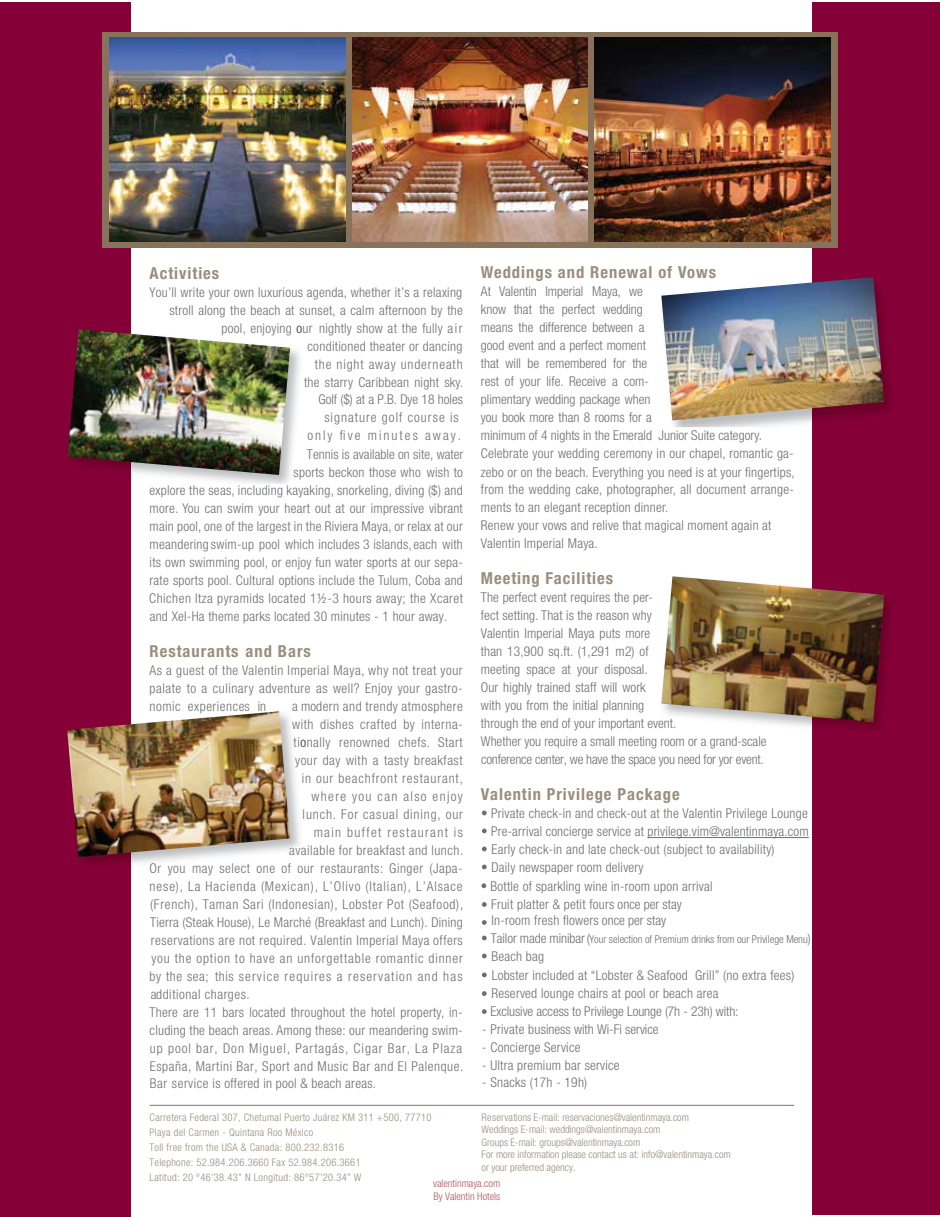
<style>
.page{position:relative;width:940px;height:1217px;background:#fff}
.page>*{position:absolute;margin:0;border:0;box-sizing:border-box;transform-origin:0 0}
.t1{font:700 condensed 16.5px "Helvetica Neue";letter-spacing:.06em;color:#9b8d7d}
.t2{font:300 condensed 13.5px/18px "Helvetica Neue LT Pro";letter-spacing:.02em;color:#6d6e71}
.t3{font:300 condensed 13.5px/18px "Helvetica Neue LT Pro";letter-spacing:.04em;color:#6d6e71;text-align:right}
.t4{font:300 condensed 13.5px/18px "Helvetica Neue LT Pro";color:#6d6e71}
.t5{font:300 condensed 13.5px/18.1px "Helvetica Neue LT Pro";letter-spacing:.045em;color:#6d6e71}
.t6{font:300 condensed 13.5px/18px "Helvetica Neue LT Pro";letter-spacing:-.005em;color:#6d6e71}
.t7{font:300 condensed 13.5px "Helvetica Neue LT Pro";letter-spacing:.065em;color:#6d6e71}
.t8{font:300 condensed 13.5px "Helvetica Neue LT Pro";letter-spacing:.075em;color:#6d6e71}
.t9{font:300 condensed 13.5px "Helvetica Neue LT Pro";letter-spacing:.15em;color:#6d6e71}
.t10{font:300 condensed 13.5px "Helvetica Neue LT Pro";color:#6d6f71}
.t11{font:300 condensed 10.8px "Helvetica Neue LT Pro";letter-spacing:-.005em;color:#6d6e71}
.t12{font:300 condensed 10.5px/15px "Helvetica Neue LT Pro";letter-spacing:.03em;color:#9b8d7d}
.t13{font:300 condensed 10.5px/12.6px "Helvetica Neue LT Pro";color:#9b8d7d}
.t14{font:300 condensed 10.5px/12.6px "Helvetica Neue LT Pro";color:#b45358}
.s1{font-size:13.5px}
</style>
<div class="page">
<div style="left:1px;top:2px;width:130px;height:1214px;background:#860038"></div>
<div style="left:813px;top:2px;width:127px;height:1212px;background:#860038"></div>
<img style="left:78px;top:730px;width:222px;height:134px">
<img style="left:67px;top:711px;width:223px;height:145px">
<img style="left:67px;top:348px;width:233px;height:136px">
<img style="left:68px;top:329px;width:222px;height:146px">
<img style="left:751px;top:574px;width:140px;height:161px">
<img style="left:661px;top:576px;width:223px;height:145px">
<img style="left:672px;top:275px;width:219px;height:161px">
<img style="left:661px;top:277px;width:223px;height:143px">
<svg style="left:482px;top:810px;width:5px;height:5px"></svg>
<svg style="left:482px;top:828px;width:5px;height:5px"></svg>
<svg style="left:482px;top:846px;width:5px;height:5px"></svg>
<svg style="left:482px;top:864px;width:5px;height:5px"></svg>
<svg style="left:482px;top:902px;width:5px;height:4px"></svg>
<svg style="left:482px;top:920px;width:5px;height:4px"></svg>
<hr style="left:647px;top:837px;width:162px;height:1px;background:#6d6e71">
<svg style="left:482px;top:935px;width:5px;height:5px"></svg>
<svg style="left:482px;top:953px;width:5px;height:5px"></svg>
<svg style="left:482px;top:991px;width:5px;height:4px"></svg>
<svg style="left:482px;top:1009px;width:5px;height:4px"></svg>
<hr style="left:150px;top:1104px;width:644px;height:1px;background:#89725a">
<svg style="left:482px;top:972px;width:5px;height:5px"></svg>
<svg style="left:481px;top:883px;width:5px;height:4px"></svg>
<div style="left:102px;top:32px;width:736px;height:216px;background:#89725a"></div>
<img style="left:110px;top:37px;width:235px;height:205px">
<img style="left:352px;top:37px;width:236px;height:205px">
<img style="left:594px;top:37px;width:236px;height:205px">
<p class="t1" style="left:150px;top:262px;width:71px">Activities</p>
<p class="t2" style="left:149px;top:282px;width:314px">You’ll write your own luxurious agenda, whether it’s a relaxing</p>
<p class="t2" style="left:169px;top:300px;width:295px">stroll along the beach at sunset, a calm afternoon by the</p>
<p class="t2" style="left:222px;top:318px;width:242px">pool, enjoying ur nightly show at the fully air</p>
<p class="t2" style="left:307px;top:336px;width:157px">conditioned theater or dancing</p>
<p class="t7" style="left:315px;top:356px;width:149px">the night away underneath</p>
<p class="t2" style="left:304px;top:372px;width:161px">the starry Caribbean night sky.</p>
<p class="t4" style="left:318px;top:390px;width:146px">Golf ($) at a P.B. Dye 18 holes</p>
<p class="t8" style="left:324px;top:409px;width:136px">signature golf course is</p>
<p class="t9" style="left:307px;top:427px;width:155px">only five minutes away.</p>
<p class="t2" style="left:307px;top:444px;width:158px">Tennis is available on site, water</p>
<p class="t2" style="left:294px;top:462px;width:171px">sports beckon those who wish to</p>
<p class="t2" style="left:150px;top:480px;width:315px">explore the seas, including kayaking, snorkeling, diving ($) and</p>
<p class="t2" style="left:150px;top:498px;width:315px">more. You can swim your heart out at our impressive vibrant</p>
<p class="t2" style="left:150px;top:516px;width:315px">main pool, one of the largest in the Riviera Maya, or relax at our</p>
<p class="t2" style="left:150px;top:534px;width:315px">meandering swim-up pool which includes 3 islands,each with</p>
<p class="t2" style="left:150px;top:552px;width:315px">its own swimming pool, or enjoy fun water sports at our sepa-</p>
<p class="t2" style="left:150px;top:570px;width:315px">rate sports pool. Cultural options include the Tulum, Coba and</p>
<p class="t10" style="left:297px;top:320px;width:7px">o</p>
<p class="t2" style="left:149px;top:588px;width:315px">Chichen Itza pyramids located 1½-3 hours away; the Xcaret and Xel-Ha theme parks located 30 minutes - 1 hour away.</p>
<p class="t1" style="left:150px;top:640px;width:163px">Restaurants and Bars</p>
<p class="t2" style="left:150px;top:660px;width:315px;text-align:justify">As a guest of the Valentin Imperial Maya, why not treat your palate to a culinary adventure as well? Enjoy your gastro&shy;nomic experiences in</p>
<p class="t3" style="left:150px;top:696px;width:315px">a modern and trendy atmosphere<br>with dishes crafted by interna-<br>ti nally renowned chefs. Start<br>your day with a tasty breakfast<br>in our beachfront restaurant,<br>where you can also enjoy<br>lunch. For casual dining, our<br>main buffet restaurant is<br>available for breakfast and lunch.<br>Or you may select one of our restaurants: Ginger (Japa-</p>
<p class="t10" style="left:300px;top:734px;width:7px">o</p>
<p class="t2" style="left:150px;top:876px;width:315px;text-align:justify">nese), La Hacienda (Mexican), L’Olivo (Italian), L’Alsace (French), Taman Sari (Indonesian), Lobster Pot (Seafood), Tierra (Steak House), Le Marché (Breakfast and Lunch). Dining</p>
<p class="t3" style="left:150px;top:930px;width:315px;text-align:left">reservations are not required. Valentin Imperial Maya offers you the option to have an unforgettable romantic dinner by the sea; this service requires a reservation and has additional charges.<br>There are 11 bars located throughout the hotel property, in&shy;cluding the beach areas. Among these: our meandering swim-</p>
<p class="t5" style="left:150px;top:1038px;width:315px">up pool bar, Don Miguel, Partagás, Cigar Bar, La Plaza<br>España, Martini Bar, Sport and Music Bar and El Palenque.</p>
<p class="t2" style="left:150px;top:1073px;width:228px">Bar service is offered in pool &amp; beach areas.</p>
<p class="t1" style="left:481px;top:262px;width:237px">Weddings and Renewal of Vows</p>
<p class="t4" style="left:481px;top:282px;width:314px">At Valentin Imperial Maya, we<br>know that the perfect wedding<br>means the difference between a<br>good event and a perfect moment<br>that will be remembered for the<br>rest of your life. Receive a com-<br>plimentary wedding package when<br>you book more than 8 rooms for a<br>minimum of 4 nights in the Emerald Junior Suite category.<br>Celebrate your wedding ceremony in our chapel, romantic ga-</p>
<p class="t2" style="left:481px;top:480px;width:314px">from the wedding cake, photographer, all document arrange&shy;ments to an elegant reception dinner.<br>Renew your vows and relive that magical moment again at</p>
<p class="t2" style="left:481px;top:462px;width:315px">zebo or on the beach. Everything you need is at your fingertips,</p>
<p class="t2" style="left:481px;top:534px;width:118px">Valentin Imperial Maya.</p>
<p class="t1" style="left:481px;top:568px;width:134px">Meeting Facilities</p>
<p class="t2" style="left:481px;top:588px;width:287px">The perfect event requires the per-<br>fect setting. That is the reason why<br>Valentin Imperial Maya puts more<br>than 13,900 sq.ft. (1,291 m2) of<br>meeting space at your disposal.<br>Our highly trained staff will work<br>with you from the initial planning<br>through the end of your important event.<br>Whether you require a small meeting room or a grand-scale conference center, we have the space you need for yor event.</p>
<p class="t1" style="left:481px;top:784px;width:200px">Valentin Privilege Package</p>
<p class="t2" style="left:491px;top:804px;width:319px">Private check-in and check-out at the Valentin Privilege Lounge Pre-arrival concierge service at privilege.vim@valentinmaya.com Early check-in and late check-out (subject to availability)<br>Daily newspaper room delivery</p>
<p class="t2" style="left:491px;top:896px;width:192px;line-height:15.6px">Fruit platter &amp; petit fours once per stay<br>In-room fresh flowers once per stay</p>
<p class="t11" style="left:491px;top:932px;width:321px"><span class="s1">Tailor made minibar(</span>Your selection of Premium drinks from our Privilege Menu<span class="s1">)</span></p>
<p class="t2" style="left:491px;top:946px;width:54px">Beach bag</p>
<p class="t6" style="left:490px;top:984px;width:249px">Reserved lounge chairs at pool or beach area<br>Exclusive access to Privilege Lounge (7h - 23h) with:</p>
<p class="t2" style="left:490px;top:876px;width:223px">Bottle of sparkling wine in-room upon arrival</p>
<p class="t2" style="left:492px;top:965px;width:304px">Lobster included at “Lobster &amp; Seafood Grill” (no extra fees)</p>
<p class="t4" style="left:482px;top:1020px;width:178px">- Private business with Wi-Fi service</p>
<p class="t2" style="left:482px;top:1038px;width:100px">- Concierge Service</p>
<p class="t2" style="left:482px;top:1056px;width:139px">- Ultra premium bar service</p>
<p class="t2" style="left:482px;top:1072px;width:107px">- Snacks (17h - 19h)</p>
<p class="t12" style="left:150px;top:1108px;width:283px">Carretera Federal 307, Chetumal Puerto Juárez KM 311 +500, 77710<br>Playa del Carmen - Quintana Roo México<br>Toll free from the USA &amp; Canada: 800.232.8316<br>Telephone: 52.984.206.3660 Fax 52.984.206.3661<br>Latitud: 20 °46’38.43” N Longitud: 86°57’20.34” W</p>
<p class="t13" style="left:481px;top:1110px;width:250px">Reservations E-mail: reservaciones@valentinmaya.com<br>Weddings E-mail: weddings@valentinmaya.com<br>Groups E-mail: groups@valentinmaya.com<br>For more information please contact us at: info@valentinmaya.com or your preferred agency.</p>
<p class="t14" style="left:433px;top:1176px;width:69px">valentinmaya.com<br>By Valentin Hotels</p>
</div>
